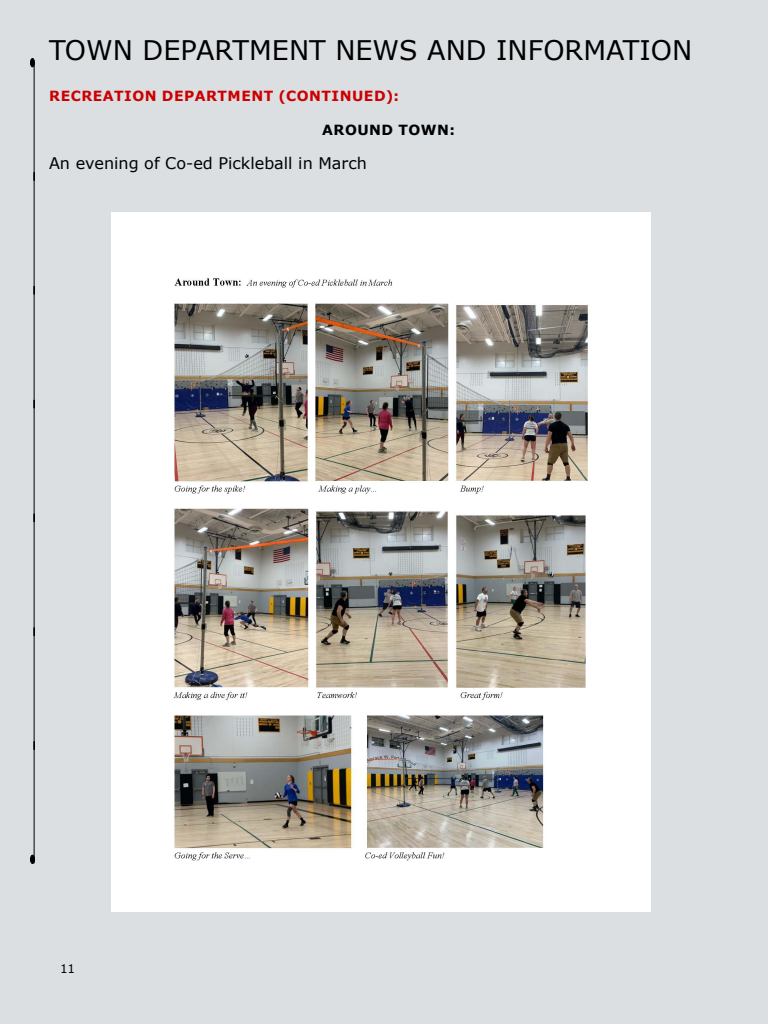
<style>
.page{position:relative;width:768px;height:1024px;background:#dbdfe2}
.page>*{position:absolute;margin:0;border:0;box-sizing:border-box;transform-origin:0 0}
.Body_Text{font:27px "Verdana";color:#000}
.Body_Text-2{font:16px "Verdana";color:#000}
.Body_Text-3{font:700 14px "Verdana";letter-spacing:.035em;color:#c00}
.Body_Text-4{font:700 14px "Verdana";letter-spacing:.035em;color:#000}
.t1{font:12px "Verdana";color:#000}
</style>
<div class="page">
<hr style="left:34px;top:63px;width:1px;height:800px;background:#000">
<svg style="left:33px;top:399px;width:2px;height:10px"></svg>
<svg style="left:33px;top:513px;width:2px;height:10px"></svg>
<div style="left:30px;top:855px;width:5px;height:9px;border:1px solid #000;border-radius:50%"></div>
<div style="left:30px;top:58px;width:5px;height:9px;border:1px solid #000;border-radius:50%"></div>
<img style="left:111px;top:213px;width:540px;height:698px">
<p class="Body_Text" style="left:49px;top:31px;width:645px">TOWN DEPARTMENT NEWS AND INFORMATION</p>
<p class="Body_Text-3" style="left:49px;top:86px;width:351px">RECREATION DEPARTMENT (CONTINUED):</p>
<p class="Body_Text-4" style="left:322px;top:120px;width:134px">AROUND TOWN:</p>
<p class="Body_Text-2" style="left:49px;top:152px;width:319px">An evening of Co-ed Pickleball in March</p>
<p class="t1" style="left:60px;top:961px;width:17px">11</p>
</div>
